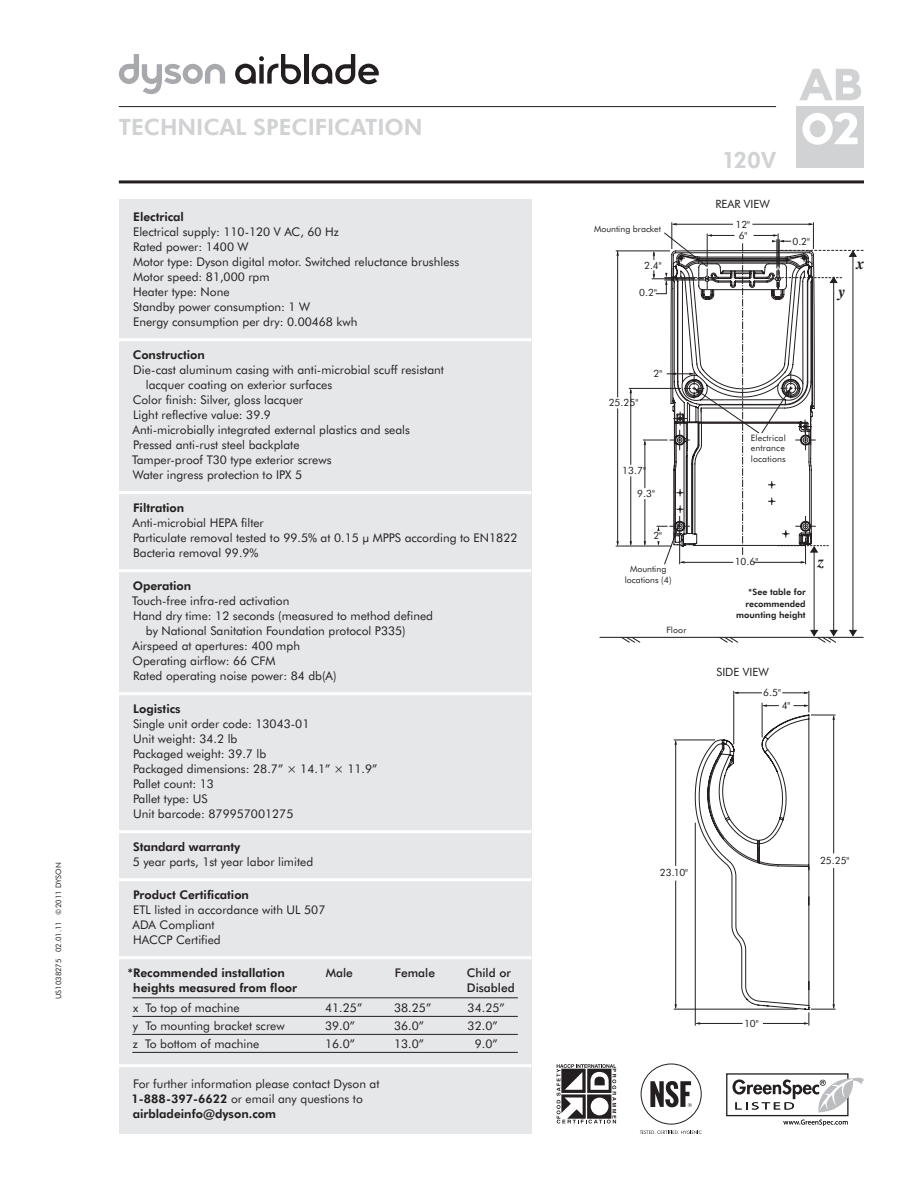
<style>
.page{position:relative;width:918px;height:1188px;background:#fff}
.page>*{position:absolute;margin:0;border:0;box-sizing:border-box;transform-origin:0 0}
.t1{font:800 22.5px "Futura BT";color:#d1d2d4}
.t2{font:italic 700 16.35px "Times";color:#231f20}
.t3{font:12px/15px "Futura BT";color:#231f20}
.t4{font:800 12px "Futura BT";color:#231f20}
.t5{font:500 12px "Futura BT";color:#231f20}
.t6{font:11.4px "Futura BT";color:#231f20}
.t7{font:10.05px/11.1px "Futura BT";color:#231f20;text-align:center}
.t8{font:8.85px/10.5px "Futura BT";color:#231f20;text-align:center}
.t9{font:800 8.85px/11.4px "Futura BT";color:#231f20;text-align:right}
.t10{font:7.5px "Futura BT";color:#231f20}
.s1{font-weight:800}
</style>
<div class="page">
<div style="left:796px;top:106px;width:68px;height:62px;background:#d1d2d4"></div>
<svg style="left:802px;top:112px;width:56px;height:33px"></svg>
<svg style="left:799px;top:69px;width:62px;height:31px"></svg>
<svg style="left:119px;top:54px;width:106px;height:41px"></svg>
<svg style="left:235px;top:54px;width:66px;height:30px"></svg>
<div style="left:304px;top:54px;width:5px;height:30px;background:#231f20"></div>
<svg style="left:312px;top:54px;width:67px;height:30px"></svg>
<hr style="left:674px;top:1009px;width:123px;height:1px;background:#231f20">
<hr style="left:674px;top:740px;width:41px;height:1px;background:#231f20">
<hr style="left:675px;top:741px;width:1px;height:125px;background:#231f20">
<hr style="left:675px;top:881px;width:1px;height:127px;background:#231f20">
<hr style="left:629px;top:388px;width:52px;height:1px;background:#231f20">
<hr style="left:616px;top:546px;width:56px;height:1px;background:#231f20">
<hr style="left:616px;top:251px;width:54px;height:1px;background:#231f20">
<hr style="left:617px;top:408px;width:1px;height:137px;background:#231f20">
<hr style="left:617px;top:251px;width:1px;height:146px;background:#231f20">
<hr style="left:630px;top:476px;width:1px;height:69px;background:#231f20">
<hr style="left:630px;top:390px;width:1px;height:75px;background:#231f20">
<hr style="left:853px;top:256px;width:1px;height:375px;background:#231f20">
<svg style="left:849px;top:630px;width:8px;height:6px"></svg>
<hr style="left:833px;top:282px;width:1px;height:349px;background:#231f20">
<hr style="left:814px;top:552px;width:1px;height:79px;background:#231f20">
<hr style="left:600px;top:637px;width:263px;height:1px;background:#231f20">
<svg style="left:622px;top:637px;width:18px;height:6px"></svg>
<svg style="left:719px;top:637px;width:19px;height:6px"></svg>
<svg style="left:810px;top:630px;width:28px;height:13px"></svg>
<svg style="left:695px;top:691px;width:141px;height:335px"></svg>
<svg style="left:643px;top:222px;width:220px;height:343px"></svg>
<hr style="left:119px;top:180px;width:745px;height:3px;background:#231f20">
<hr style="left:119px;top:106px;width:657px;height:1px;background:#231f20">
<div style="left:726px;top:1073px;width:123px;height:43px;border:1px solid #231f20"></div>
<svg style="left:732px;top:1078px;width:132px;height:34px"></svg>
<svg style="left:783px;top:1120px;width:65px;height:6px"></svg>
<svg style="left:640px;top:1131px;width:62px;height:3px"></svg>
<div style="left:641px;top:1064px;width:61px;height:60px;border:1px solid #231f20;border-radius:50%"></div>
<svg style="left:650px;top:1081px;width:42px;height:26px"></svg>
<div style="left:119px;top:200px;width:412px;height:934px;background:#e6e7e9"></div>
<hr style="left:119px;top:338px;width:412px;height:3px;background:#fff">
<hr style="left:119px;top:491px;width:412px;height:3px;background:#fff">
<hr style="left:119px;top:569px;width:412px;height:3px;background:#fff">
<hr style="left:119px;top:692px;width:412px;height:3px;background:#fff">
<hr style="left:119px;top:830px;width:412px;height:3px;background:#fff">
<hr style="left:119px;top:878px;width:412px;height:3px;background:#fff">
<hr style="left:119px;top:956px;width:412px;height:3px;background:#fff">
<hr style="left:132px;top:997px;width:386px;height:1px;background:#231f20">
<hr style="left:132px;top:1016px;width:386px;height:1px;background:#231f20">
<hr style="left:132px;top:1034px;width:386px;height:1px;background:#231f20">
<hr style="left:132px;top:1052px;width:386px;height:1px;background:#231f20">
<hr style="left:119px;top:1064px;width:412px;height:3px;background:#fff">
<svg style="left:557px;top:1064px;width:59px;height:59px"></svg>
<p class="t10" style="left:54px;top:999px;width:138px;rotate:-90deg">US1038275 02.01.11 ©2011 DYSON</p>
<h1 class="t1" style="left:119px;top:112px;width:305px">TECHNICAL SPECIFICATION</h1>
<p class="t4" style="left:133px;top:209px;width:52px">Electrical</p>
<p class="t3" style="left:133px;top:224px;width:328px">Electrical supply: 110-120 V AC, 60 Hz<br>Rated power: 1400 W<br>Motor type: Dyson digital motor. Switched reluctance brushless Motor speed: 81,000 rpm<br>Heater type: None<br>Standby power consumption: 1 W<br>Energy consumption per dry: 0.00468 kwh</p>
<p class="t4" style="left:133px;top:347px;width:74px">Construction</p>
<p class="t3" style="left:133px;top:362px;width:312px">Die-cast aluminum casing with anti-microbial scuff resistant</p>
<p class="t3" style="left:146px;top:377px;width:188px">lacquer coating on exterior surfaces</p>
<p class="t3" style="left:133px;top:392px;width:172px">Color finish: Silver, gloss lacquer</p>
<p class="t3" style="left:133px;top:407px;width:139px">Light reflective value: 39.9</p>
<p class="t3" style="left:133px;top:422px;width:279px">Anti-microbially integrated external plastics and seals</p>
<p class="t3" style="left:133px;top:437px;width:168px">Pressed anti-rust steel backplate</p>
<p class="t3" style="left:132px;top:452px;width:201px">Tamper-proof T30 type exterior screws</p>
<p class="t3" style="left:133px;top:467px;width:171px">Water ingress protection to IPX 5</p>
<p class="t4" style="left:133px;top:500px;width:53px">Filtration</p>
<p class="t3" style="left:133px;top:515px;width:386px">Anti-microbial HEPA filter<br>Particulate removal tested to 99.5% at 0.15 μ MPPS according to EN1822<br>Bacteria removal 99.9%</p>
<p class="t4" style="left:133px;top:578px;width:60px">Operation</p>
<p class="t3" style="left:132px;top:593px;width:159px">Touch-free infra-red activation</p>
<p class="t3" style="left:133px;top:608px;width:301px">Hand dry time: 12 seconds (measured to method defined</p>
<p class="t3" style="left:146px;top:623px;width:261px">by National Sanitation Foundation protocol P335)</p>
<p class="t3" style="left:133px;top:638px;width:169px">Airspeed at apertures: 400 mph</p>
<p class="t3" style="left:133px;top:653px;width:145px">Operating airflow: 66 CFM</p>
<p class="t3" style="left:133px;top:668px;width:205px">Rated operating noise power: 84 db(A)</p>
<p class="t4" style="left:133px;top:701px;width:49px">Logistics</p>
<p class="t3" style="left:133px;top:716px;width:246px">Single unit order code: 13043-01<br>Unit weight: 34.2 lb<br>Packaged weight: 39.7 lb<br>Packaged dimensions: 28.7” × 14.1” × 11.9”<br>Pallet count: 13<br>Pallet type: US<br>Unit barcode: 879957001275</p>
<p class="t4" style="left:133px;top:839px;width:109px">Standard warranty</p>
<p class="t3" style="left:133px;top:854px;width:182px">5 year parts, 1st year labor limited</p>
<p class="t4" style="left:133px;top:887px;width:117px">Product Certification</p>
<p class="t3" style="left:133px;top:902px;width:194px">ETL listed in accordance with UL 507<br>ADA Compliant<br>HACCP Certified</p>
<p class="t4" style="left:128px;top:965px;width:159px">*Recommended installation</p>
<p class="t5" style="left:326px;top:965px;width:29px">Male</p>
<p class="t5" style="left:395px;top:965px;width:42px">Female</p>
<p class="t5" style="left:467px;top:965px;width:46px">Child or</p>
<p class="t4" style="left:133px;top:980px;width:165px">heights measured from floor</p>
<p class="t5" style="left:467px;top:980px;width:49px">Disabled</p>
<p class="t3" style="left:133px;top:1000px;width:108px">x To top of machine</p>
<p class="t3" style="left:325px;top:1000px;width:39px">41.25”</p>
<p class="t3" style="left:394px;top:1000px;width:39px">38.25”</p>
<p class="t3" style="left:468px;top:1000px;width:39px">34.25”</p>
<p class="t3" style="left:133px;top:1018px;width:153px">y To mounting bracket screw</p>
<p class="t3" style="left:325px;top:1018px;width:31px">39.0”</p>
<p class="t3" style="left:394px;top:1018px;width:31px">36.0”</p>
<p class="t3" style="left:468px;top:1018px;width:31px">32.0”</p>
<p class="t3" style="left:133px;top:1036px;width:128px">z To bottom of machine</p>
<p class="t3" style="left:325px;top:1036px;width:31px">16.0”</p>
<p class="t3" style="left:394px;top:1036px;width:31px">13.0”</p>
<p class="t3" style="left:475px;top:1036px;width:24px">9.0”</p>
<p class="t3" style="left:132px;top:1076px;width:249px">For further information please contact Dyson at<br><span class="s1">1-888-397-6622</span> or email any questions to <span class="s1">airbladeinfo@dyson.com</span></p>
<p class="t8" style="left:594px;top:224px;width:69px">Mounting bracket</p>
<p class="t7" style="left:644px;top:259px;width:19px">2.4"</p>
<p class="t7" style="left:639px;top:287px;width:19px">0.2"</p>
<p class="t7" style="left:609px;top:397px;width:31px">25.25"</p>
<p class="t7" style="left:654px;top:368px;width:10px">2"</p>
<p class="t7" style="left:622px;top:465px;width:25px">13.7"</p>
<p class="t7" style="left:637px;top:488px;width:19px">9.3"</p>
<p class="t7" style="left:653px;top:530px;width:10px">2"</p>
<p class="t8" style="left:625px;top:564px;width:48px">Mounting locations (4)</p>
<p class="t8" style="left:666px;top:624px;width:22px">Floor</p>
<h1 class="t1" style="left:722px;top:145px;width:56px">120V</h1>
<p class="t6" style="left:715px;top:196px;width:56px">REAR VIEW</p>
<p class="t7" style="left:735px;top:218px;width:16px">12"<br>6"</p>
<p class="t7" style="left:792px;top:235px;width:19px">0.2"</p>
<h2 class="t2" style="left:838px;top:276px;width:9px">y</h2>
<h2 class="t2" style="left:856px;top:248px;width:10px">x</h2>
<p class="t8" style="left:751px;top:432px;width:37px;text-align:justify">Electrical entrance locations</p>
<p class="t7" style="left:735px;top:556px;width:25px">10.6"</p>
<p class="t9" style="left:736px;top:586px;width:71px">*See table for recommended mounting height</p>
<h2 class="t2" style="left:817px;top:546px;width:8px">z</h2>
<p class="t6" style="left:716px;top:664px;width:54px">SIDE VIEW</p>
<p class="t7" style="left:763px;top:687px;width:19px">6.5"</p>
<p class="t7" style="left:782px;top:699px;width:10px">4"</p>
<p class="t7" style="left:660px;top:867px;width:30px">23.10"</p>
<p class="t7" style="left:744px;top:1017px;width:16px">10"</p>
<p class="t7" style="left:820px;top:854px;width:31px">25.25"</p>
</div>
